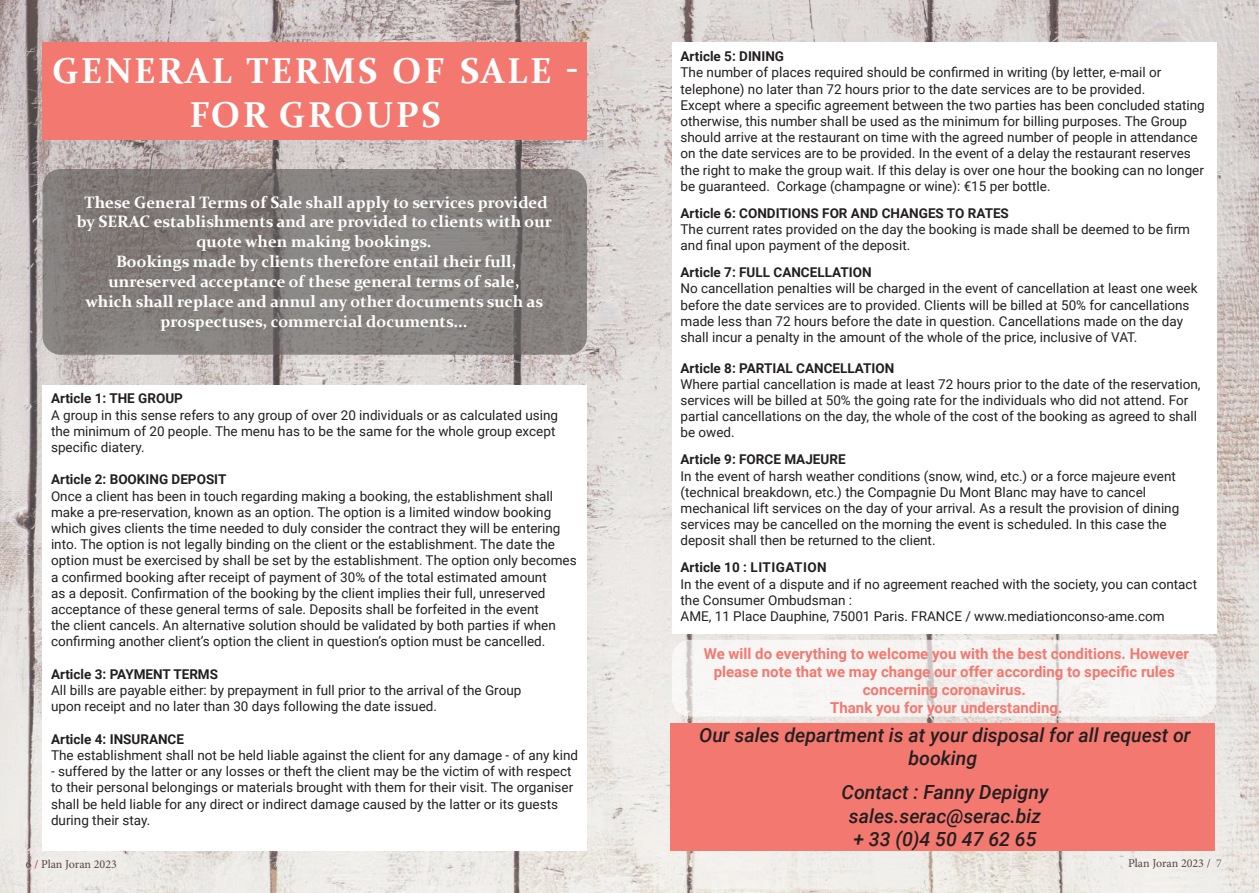
<style>
.page{position:relative;width:1259px;height:893px;background:#fff}
.page>*{position:absolute;margin:0;border:0;box-sizing:border-box;transform-origin:0 0}
.t1{font:700 36px/43.2px "Constantia";letter-spacing:.06em;color:#fff;text-align:center}
.t2{font:italic 500 19.5px/23.4px "Roboto";color:#231f20;text-align:center}
.t3{font:700 16.5px/19.8px "Constantia";color:#fff;text-align:center}
.t4{font:700 15px/18px "Roboto";color:#f37870;text-align:center}
.t5{font:13.5px/16.2px "Roboto";color:#231f20}
.t6{font:700 13.5px "Roboto";color:#231f20}
.t7{font:700 13.5px "Roboto";letter-spacing:.02em;color:#231f20}
.t8{font:12px "Minion Pro";letter-spacing:-.005em;color:#58453f}
.s1{color:#d1232a}
.s2{color:#73675a}
</style>
<div class="page">
<img style="left:0;top:0;width:1258px;height:892px">
<svg style="left:43px;top:169px;width:544px;height:186px;fill:#86817f"></svg>
<div style="left:43px;top:43px;width:544px;height:97px;background:#f37870"></div>
<div style="left:43px;top:385px;width:544px;height:465px;background:#fff"></div>
<div style="left:672px;top:43px;width:544px;height:591px;background:#fff"></div>
<div style="left:670px;top:723px;width:545px;height:127px;background:#f37870"></div>
<div style="left:672px;top:640px;width:544px;height:76px;background:#f6f5f3;border-radius:18px"></div>
<h1 class="t1" style="left:52px;top:48px;width:528px">GENERAL TERMS OF SALE -<br>FOR GROUPS</h1>
<p class="t3" style="left:77px;top:191px;width:476px">These General Terms of Sale shall apply to services provided by SERAC establishments and are provided to clients with our quote when making bookings.<br>Bookings made by clients therefore entail their full, unreserved acceptance of these general terms of sale,<br>which shall replace and annul any other documents such as prospectuses, commercial documents...</p>
<p class="t6" style="left:51px;top:389px;width:133px">Article 1: THE GROUP</p>
<p class="t5" style="left:51px;top:406px;width:508px">A group in this sense refers to any group of over 20 individuals or as calculated using the minimum of 20 people. The menu has to be the same for the whole group except specific diatery.</p>
<p class="t6" style="left:51px;top:470px;width:177px">Article 2: BOOKING DEPOSIT</p>
<p class="t5" style="left:51px;top:487px;width:527px">Once a client has been in touch regarding making a booking, the establishment shall make a pre-reservation, known as an option. The option is a limited window booking which gives clients the time needed to duly consider the contract they will be entering into. The option is not legally binding on the client or the establishment. The date the option must be exercised by shall be set by the establishment. The option only becomes a confirmed booking after receipt of payment of 30% of the total estimated amount<br>as a deposit. Confirmation of the booking by the client implies their full, unreserved acceptance of these general terms of sale. Deposits shall be forfeited in the event<br>the client cancels. An alternative solution should be validated by both parties if when confirming another client’s option the client in question’s option must be cancelled.</p>
<p class="t6" style="left:51px;top:665px;width:169px">Article 3: PAYMENT TERMS</p>
<p class="t5" style="left:51px;top:682px;width:472px">All bills are payable either: by prepayment in full prior to the arrival of the Group upon receipt and no later than 30 days following the date issued.</p>
<p class="t6" style="left:51px;top:729px;width:134px">Article 4: INSURANCE</p>
<p class="t5" style="left:51px;top:746px;width:528px">The establishment shall not be held liable against the client for any damage - of any kind</p>
<p class="t5" style="left:51px;top:763px;width:524px">- suffered by the latter or any losses or theft the client may be the victim of with respect to their personal belongings or materials brought with them for their visit. The organiser shall be held liable for any direct or indirect damage caused by the latter or its guests during their stay.</p>
<p class="t6" style="left:680px;top:47px;width:105px">Article 5: DINING</p>
<p class="t5" style="left:680px;top:64px;width:526px">The number of places required should be confirmed in writing (by letter, e-mail or telephone) no later than 72 hours prior to the date services are to be provided.<br>Except where a specific agreement between the two parties has been concluded stating otherwise, this number shall be used as the minimum for billing purposes. The Group should arrive at the restaurant on time with the agreed number of people in attendance on the date services are to be provided. In the event of a delay the restaurant reserves the right to make the group wait. If this delay is over one hour the booking can no longer be guaranteed. Corkage (champagne or wine): €15 per bottle.</p>
<p class="t6" style="left:680px;top:203px;width:330px">Article 6: CONDITIONS FOR AND CHANGES TO RATES</p>
<p class="t5" style="left:680px;top:221px;width:511px">The current rates provided on the day the booking is made shall be deemed to be firm and final upon payment of the deposit.</p>
<p class="t6" style="left:680px;top:263px;width:192px">Article 7: FULL CANCELLATION</p>
<p class="t5" style="left:680px;top:280px;width:518px">No cancellation penalties will be charged in the event of cancellation at least one week before the date services are to provided. Clients will be billed at 50% for cancellations made less than 72 hours before the date in question. Cancellations made on the day shall incur a penalty in the amount of the whole of the price, inclusive of VAT.</p>
<p class="t6" style="left:680px;top:358px;width:215px">Article 8: PARTIAL CANCELLATION</p>
<p class="t5" style="left:680px;top:375px;width:521px">Where partial cancellation is made at least 72 hours prior to the date of the reservation, services will be billed at 50% the going rate for the individuals who did not attend. For partial cancellations on the day, the whole of the cost of the booking as agreed to shall be owed.</p>
<p class="t6" style="left:680px;top:450px;width:167px">Article 9: FORCE MAJEURE</p>
<p class="t5" style="left:680px;top:467px;width:500px">In the event of harsh weather conditions (snow, wind, etc.) or a force majeure event (technical breakdown, etc.) the Compagnie Du Mont Blanc may have to cancel mechanical lift services on the day of your arrival. As a result the provision of dining services may be cancelled on the morning the event is scheduled. In this case the deposit shall then be returned to the client.</p>
<p class="t7" style="left:680px;top:558px;width:148px">Article 10 : LITIGATION</p>
<p class="t5" style="left:680px;top:575px;width:518px">In the event of a dispute and if no agreement reached with the society, you can contact the Consumer Ombudsman :<br>AME, 11 Place Dauphine, 75001 Paris. FRANCE / www.mediationconso-ame.com</p>
<p class="t4" style="left:704px;top:644px;width:486px">We will do everything to welcome you with the best conditions. However please note that we may change our offer according to specific rules concerning coronavirus.<br>Thank you for your understanding.</p>
<h2 class="t2" style="left:699px;top:722px;width:493px">Our sales department is at your disposal for all request or booking</h2>
<h2 class="t2" style="left:841px;top:780px;width:208px">Contact : Fanny Depigny sales.serac@serac.biz + 33 (0)4 50 47 62 65</h2>
<p class="t8" style="left:26px;top:856px;width:93px">6 <span class="s1">/</span> Plan Joran 2023</p>
<p class="t8" style="left:1128px;top:855px;width:95px">Plan Joran 2023 / <span class="s2">7</span></p>
</div>
